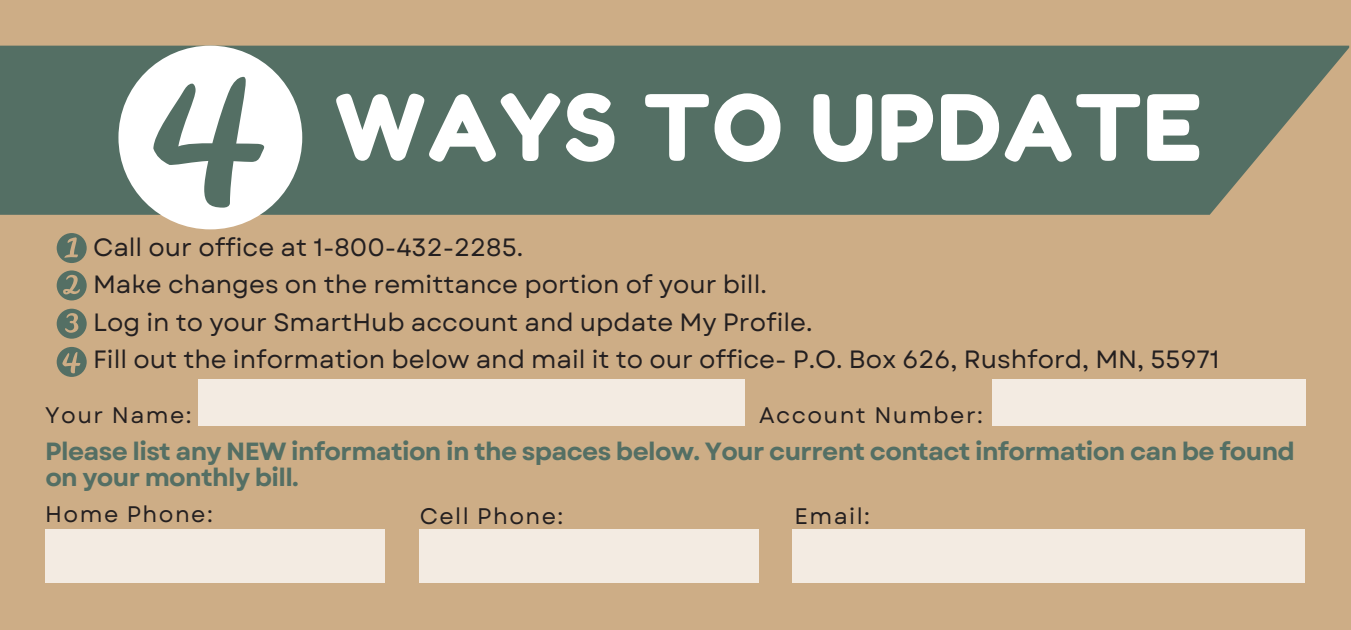
<style>
.page{position:relative;width:1351px;height:630px;background:#cdad86}
.page>*{position:absolute;margin:0;border:0;box-sizing:border-box;transform-origin:0 0}
.t1{font:91px "Fredoka One";letter-spacing:.02em;color:#fff}
.t2{font:25px/37.5px "Garet";color:#231f20}
.t3{font:700 24.75px/26.2px "Garet";letter-spacing:-.025em;color:#546f64}
.t4{font:22.5px "Garet";letter-spacing:.065em;color:#231f20}
</style>
<div class="page">
<div style="left:0;top:46px;width:1349px;height:169px;background:#546f64"></div>
<svg style="left:118px;top:46px;width:184px;height:183px;background:#c3cbc5"></svg>
<svg style="left:57px;top:309px;width:30px;height:30px"></svg>
<svg style="left:57px;top:270px;width:30px;height:30px"></svg>
<svg style="left:57px;top:233px;width:30px;height:30px"></svg>
<svg style="left:57px;top:347px;width:30px;height:30px"></svg>
<div style="left:199px;top:380px;width:546px;height:46px;background:#f3ebe2"></div>
<div style="left:991px;top:380px;width:314px;height:46px;background:#f3ebe2"></div>
<div style="left:45px;top:529px;width:340px;height:54px;background:#f3ebe2"></div>
<div style="left:420px;top:529px;width:339px;height:54px;background:#f3ebe2"></div>
<div style="left:793px;top:529px;width:512px;height:54px;background:#f3ebe2"></div>
<h1 class="t1" style="left:335px;top:72px;width:868px">WAYS TO UPDATE</h1>
<p class="t2" style="left:93px;top:229px;width:1128px">Call our office at 1-800-432-2285.<br>Make changes on the remittance portion of your bill.<br>Log in to your SmartHub account and update My Profile.<br>Fill out the information below and mail it to our office- P.O. Box 626, Rushford, MN, 55971</p>
<p class="t4" style="left:45px;top:401px;width:148px">Your Name:</p>
<p class="t4" style="left:759px;top:401px;width:226px">Account Number:</p>
<p class="t3" style="left:45px;top:439px;width:1251px">Please list any NEW information in the spaces below. Your current contact information can be found on your monthly bill.</p>
<p class="t4" style="left:45px;top:501px;width:169px">Home Phone:</p>
<p class="t4" style="left:420px;top:502px;width:145px">Cell Phone:</p>
<p class="t4" style="left:794px;top:503px;width:77px">Email:</p>
</div>
